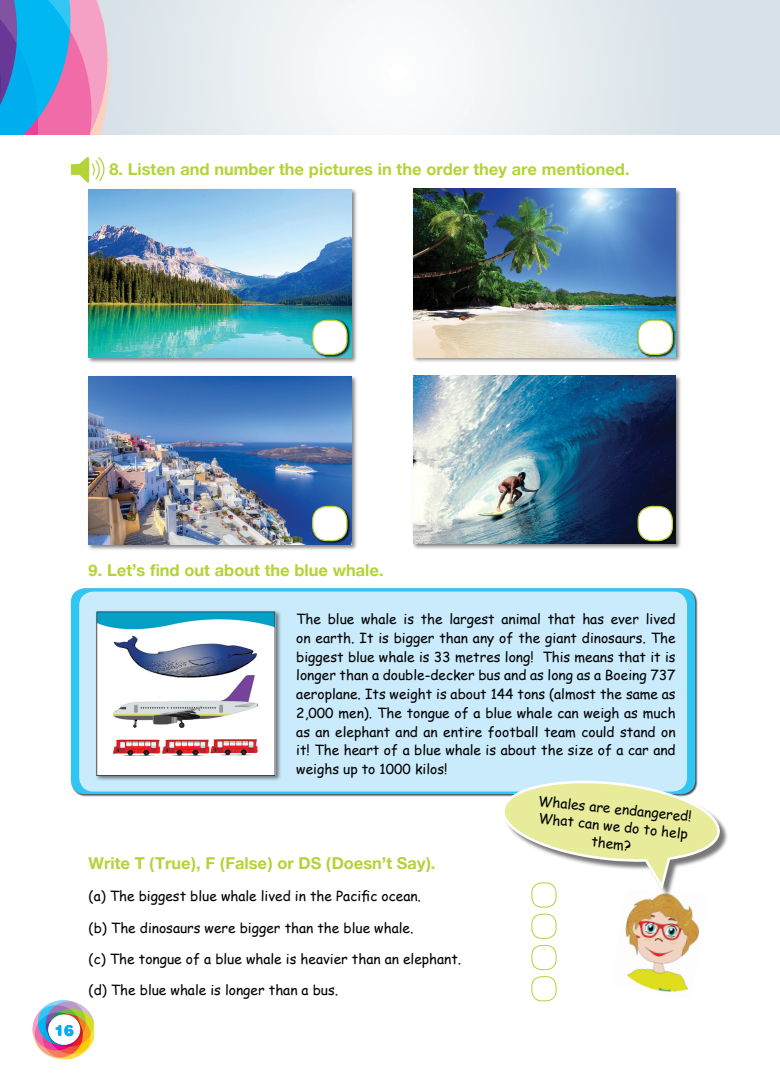
<style>
.page{position:relative;width:780px;height:1088px;background:#fff}
.page>*{position:absolute;margin:0;border:0;box-sizing:border-box;transform-origin:0 0}
.t1{font:700 17.5px "CF Helvetica";color:#b3d336}
.t2{font:800 15px "CF Smooth";color:#00aeef}
.t3{font:13.75px/18.8px "Comic Sans MS";color:#000;text-align:justify}
</style>
<div class="page">
<img style="left:32px;top:1000px;width:32px;height:36px">
<img style="left:0;top:0;width:780px;height:135px">
<div style="left:71px;top:588px;width:624px;height:206px;background:#31c5f4;border-radius:14px"></div>
<div style="left:79px;top:591px;width:608px;height:200px;background:#caebfc;border-radius:14px"></div>
<img style="left:625px;top:897px;width:75px;height:95px">
<svg style="left:71px;top:157px;width:34px;height:26px"></svg>
<div style="left:87px;top:188px;width:270px;height:176px;background:#000;opacity:.5"></div>
<img style="left:89px;top:190px;width:262px;height:168px">
<div style="left:87px;top:375px;width:270px;height:176px;background:#000;opacity:.5"></div>
<img style="left:89px;top:376px;width:262px;height:169px">
<div style="left:412px;top:187px;width:270px;height:176px;background:#000;opacity:.5"></div>
<img style="left:413px;top:189px;width:262px;height:168px">
<div style="left:412px;top:374px;width:270px;height:176px;background:#000;opacity:.5"></div>
<img style="left:413px;top:376px;width:262px;height:168px">
<div style="left:311px;top:319px;width:39px;height:39px;background:#000;opacity:.75"></div>
<div style="left:313px;top:320px;width:34px;height:34px;background:#fff;border-radius:14px"></div>
<div style="left:312px;top:320px;width:35px;height:35px;border:1px solid #b3d336;border-radius:14px"></div>
<div style="left:637px;top:319px;width:38px;height:39px;background:#000;opacity:.75"></div>
<div style="left:638px;top:320px;width:34px;height:34px;background:#fff;border-radius:14px"></div>
<div style="left:637px;top:320px;width:36px;height:35px;border:1px solid #b3d336;border-radius:14px"></div>
<div style="left:637px;top:505px;width:38px;height:39px;background:#000;opacity:.75"></div>
<div style="left:638px;top:506px;width:34px;height:35px;background:#fff;border-radius:14px"></div>
<div style="left:637px;top:506px;width:36px;height:35px;border:1px solid #b3d336;border-radius:14px"></div>
<div style="left:311px;top:505px;width:39px;height:39px;background:#000;opacity:.75"></div>
<div style="left:313px;top:506px;width:34px;height:35px;background:#fff;border-radius:14px"></div>
<div style="left:312px;top:506px;width:35px;height:35px;border:1px solid #b3d336;border-radius:14px"></div>
<div style="left:531px;top:882px;width:25px;height:25px;border:1px solid #b3d336;border-radius:10px"></div>
<div style="left:531px;top:914px;width:25px;height:25px;border:1px solid #b3d336;border-radius:10px"></div>
<div style="left:531px;top:945px;width:25px;height:25px;border:1px solid #b3d336;border-radius:10px"></div>
<div style="left:531px;top:976px;width:25px;height:25px;border:1px solid #b3d336;border-radius:10px"></div>
<div style="left:95px;top:610px;width:186px;height:171px;background:#000;opacity:.5"></div>
<img style="left:96px;top:611px;width:179px;height:164px">
<div style="left:503px;top:782px;width:225px;height:115px;background:#000;opacity:.53"></div>
<svg style="left:501px;top:777px;width:219px;height:116px"></svg>
<p class="t1" style="left:109px;top:160px;width:521px">8. Listen and number the pictures in the order they are mentioned.</p>
<p class="t2" style="left:54px;top:1021px;width:21px">16</p>
<p class="t1" style="left:89px;top:561px;width:296px">9. Let’s find out about the blue whale.</p>
<p class="t3" style="left:296px;top:609px;width:381px">The blue whale is the largest animal that has ever lived on earth. It is bigger than any of the giant dinosaurs. The biggest blue whale is 33 metres long! This means that it is longer than a double-decker bus and as long as a Boeing 737 aeroplane. Its weight is about 144 tons (almost the same as 2,000 men). The tongue of a blue whale can weigh as much as an elephant and an entire football team could stand on it! The heart of a blue whale is about the size of a car and weighs up to 1000 kilos!</p>
<p class="t3" style="left:539px;top:791px;width:156px;line-height:17.5px;text-align:center;rotate:6deg">Whales are endangered!<br>What can we do to help them?</p>
<p class="t1" style="left:89px;top:854px;width:348px">Write T (True), F (False) or DS (Doesn’t Say).</p>
<p class="t3" style="left:89px;top:886px;width:334px">(a) The biggest blue whale lived in the Pacific ocean.</p>
<p class="t3" style="left:89px;top:918px;width:326px">(b) The dinosaurs were bigger than the blue whale.</p>
<p class="t3" style="left:89px;top:949px;width:374px">(c) The tongue of a blue whale is heavier than an elephant.</p>
<p class="t3" style="left:89px;top:980px;width:251px">(d) The blue whale is longer than a bus.</p>
</div>
